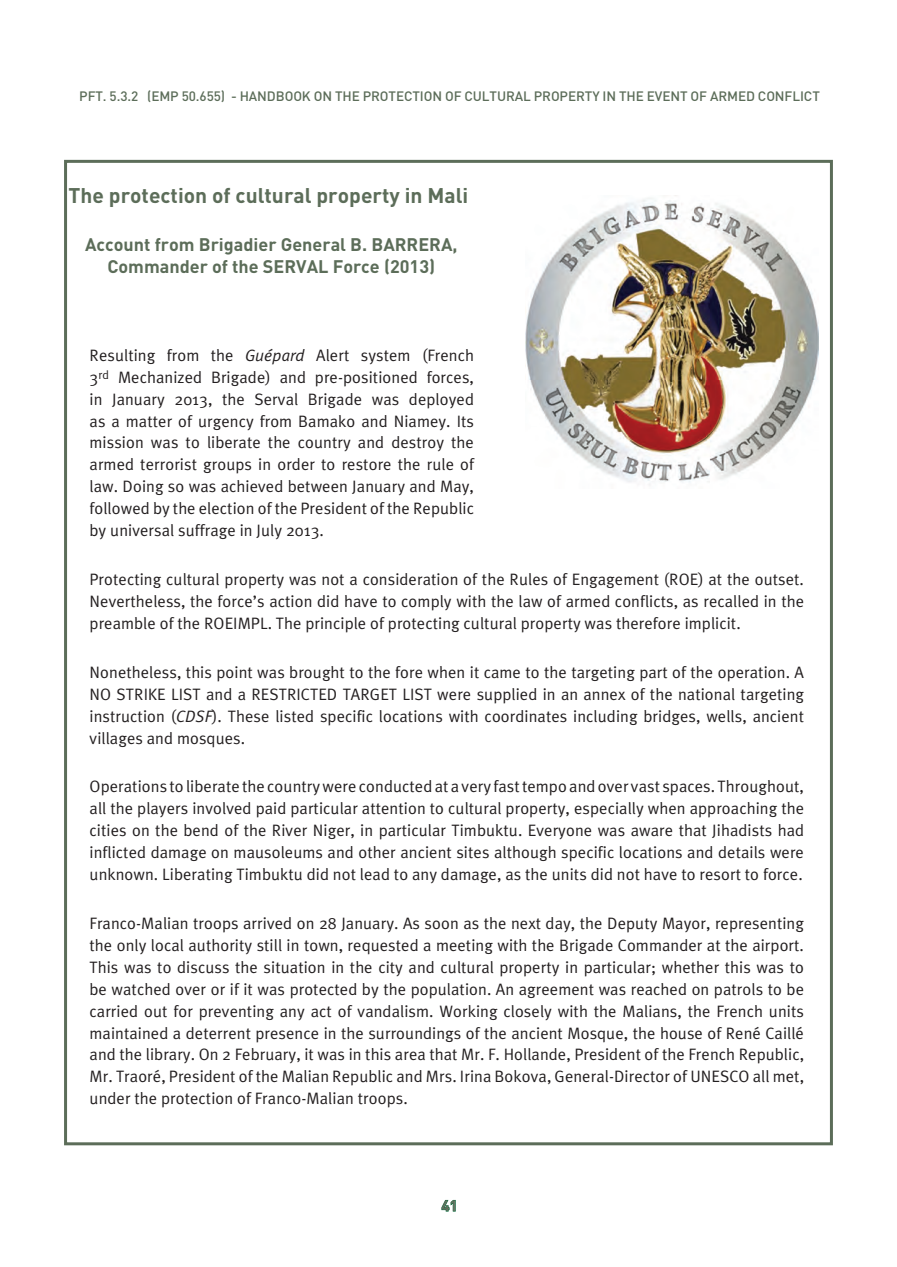
<style>
.page{position:relative;width:897px;height:1267px;background:#fff}
.page>*{position:absolute;margin:0;border:0;box-sizing:border-box;transform-origin:0 0}
.t1{font:700 21px "DIN";color:#5c6d59}
.t2{font:700 18px/21.9px "DIN";color:#5c6d59;text-align:center}
.t3{font:16.5px/21.9px "Meta Plus Normal";letter-spacing:.005em;color:#231f20;text-align:justify}
.t4{font:700 15px "DIN";color:#5c6d59}
.t5{font:500 13.5px "DIN";letter-spacing:-.005em;color:#5c6d59}
.s1{font-style:italic}
</style>
<div class="page">
<svg style="left:441px;top:1199px;width:15px;height:12px"></svg>
<img style="left:525px;top:195px;width:293px;height:290px">
<p class="t5" style="left:79px;top:88px;width:742px">PFT. 5.3.2 (EMP 50.655) - HANDBOOK ON THE PROTECTION OF CULTURAL PROPERTY IN THE EVENT OF ARMED CONFLICT</p>
<p class="t1" style="left:69px;top:181px;width:401px">The protection of cultural property in Mali</p>
<p class="t2" style="left:85px;top:233px;width:374px">Account from Brigadier General B. BARRERA,<br>Commander of the SERVAL Force (2013)</p>
<p class="t3" style="left:90px;top:344px;width:386px">Resulting from the <span class="s1">Guépard</span> Alert system (French 3<sup>rd</sup> Mechanized Brigade) and pre-positioned forces, in January 2013, the Serval Brigade was deployed as a matter of urgency from Bamako and Niamey. Its mission was to liberate the country and destroy the armed terrorist groups in order to restore the rule of law. Doing so was achieved between January and May, followed by the election of the President of the Republic by universal suffrage in July 2013.</p>
<p class="t3" style="left:90px;top:568px;width:716px">Protecting cultural property was not a consideration of the Rules of Engagement (ROE) at the outset.<br>Nevertheless, the force’s action did have to comply with the law of armed conflicts, as recalled in the preamble of the ROEIMPL. The principle of protecting cultural property was therefore implicit.</p>
<p class="t3" style="left:90px;top:661px;width:716px">Nonetheless, this point was brought to the fore when it came to the targeting part of the operation. A NO STRIKE LIST and a RESTRICTED TARGET LIST were supplied in an annex of the national targeting instruction (<span class="s1">CDSF</span>). These listed specific locations with coordinates including bridges, wells, ancient villages and mosques.</p>
<p class="t3" style="left:90px;top:775px;width:716px">Operations to liberate the country were conducted at a very fast tempo and over vast spaces. Throughout, all the players involved paid particular attention to cultural property, especially when approaching the cities on the bend of the River Niger, in particular Timbuktu. Everyone was aware that Jihadists had inflicted damage on mausoleums and other ancient sites although specific locations and details were unknown. Liberating Timbuktu did not lead to any damage, as the units did not have to resort to force.</p>
<p class="t3" style="left:90px;top:912px;width:716px">Franco-Malian troops arrived on 28 January. As soon as the next day, the Deputy Mayor, representing the only local authority still in town, requested a meeting with the Brigade Commander at the airport.<br>This was to discuss the situation in the city and cultural property in particular; whether this was to be watched over or if it was protected by the population. An agreement was reached on patrols to be carried out for preventing any act of vandalism. Working closely with the Malians, the French units maintained a deterrent presence in the surroundings of the ancient Mosque, the house of René Caillé and the library. On 2 February, it was in this area that Mr. F. Hollande, President of the French Republic, Mr. Traoré, President of the Malian Republic and Mrs. Irina Bokova, General-Director of UNESCO all met, under the protection of Franco-Malian troops.</p>
<p class="t4" style="left:441px;top:1195px;width:18px">41</p>
</div>
